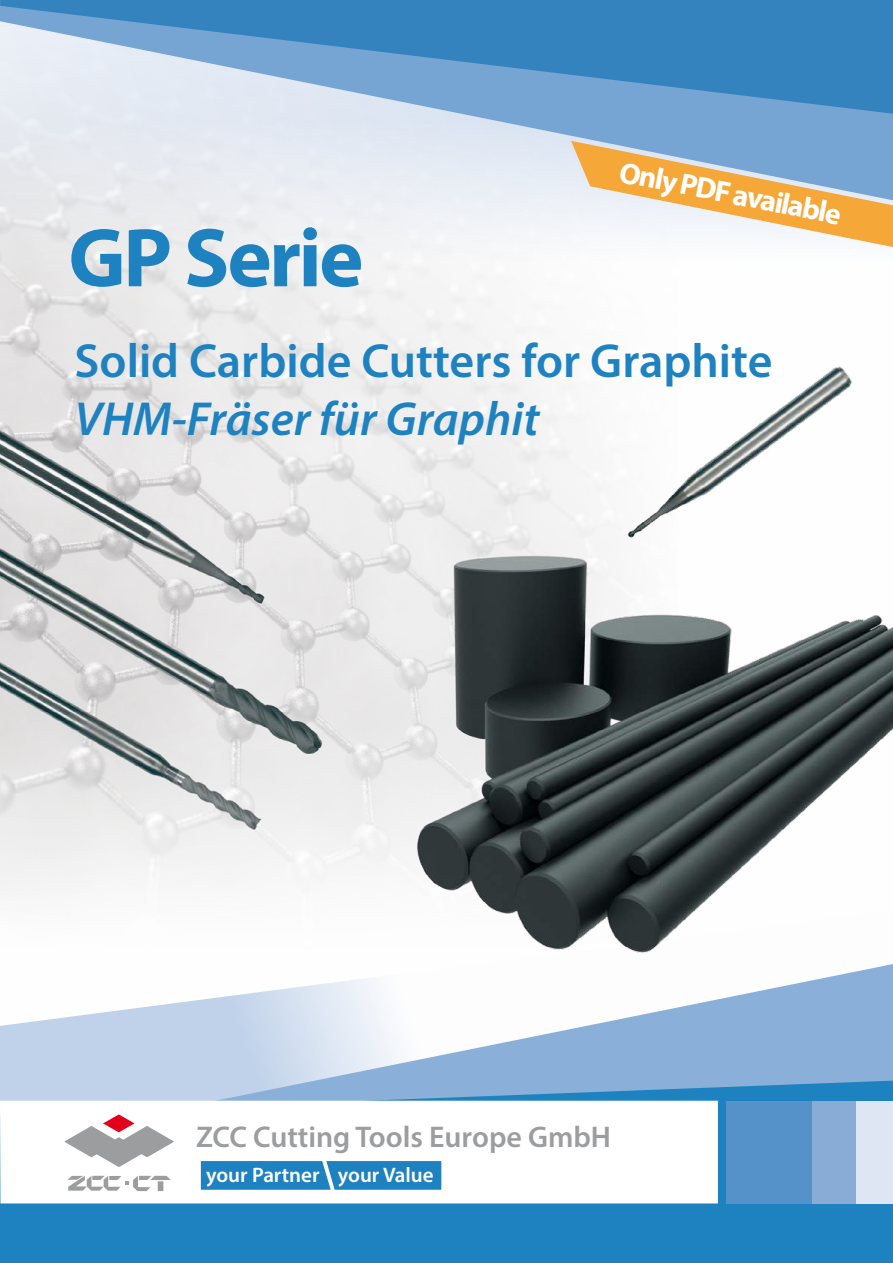
<style>
.page{position:relative;width:893px;height:1263px;background:#fff}
.page>*{position:absolute;margin:0;border:0;box-sizing:border-box;transform-origin:0 0}
.t1{font:700 84px "Myriad Pro";letter-spacing:-.03em;color:#1f82c0}
.t2{font:600 48px "Myriad Pro";color:#1f82c0}
.t3{font:italic 600 48px "Myriad Pro";color:#1f82c0}
.t4{font:600 30px "Myriad Pro";color:#9c9d9f}
.t5{font:700 30px "Myriad Pro";color:#fff}
.t6{font:600 21px "Myriad Pro";color:#fff}
</style>
<div class="page">
<img style="left:0;top:200px;width:893px;height:708px">
<svg style="left:491px;top:908px;width:207px;height:45px"></svg>
<svg style="left:0;top:964px;width:893px;height:116px"></svg>
<svg style="left:0;top:1080px;width:893px;height:183px;background:#388ec6"></svg>
<svg style="left:0;top:114px;width:893px;height:86px;background:#d2deec"></svg>
<svg style="left:0;top:0;width:893px;height:114px;background:#6ba1ce"></svg>
<svg style="left:0;top:1101px;width:718px;height:102px"></svg>
<svg style="left:64px;top:1114px;width:110px;height:53px"></svg>
<svg style="left:67px;top:1176px;width:104px;height:15px"></svg>
<div style="left:158px;top:1181px;width:5px;height:10px;background:#9c9d9f"></div>
<svg style="left:201px;top:1161px;width:240px;height:29px;background:#2585c1"></svg>
<div style="left:718px;top:1101px;width:175px;height:102px;background:#1f82c0"></div>
<div style="left:727px;top:1101px;width:85px;height:102px;background:#5492c9"></div>
<div style="left:812px;top:1101px;width:44px;height:102px;background:#88acd6"></div>
<div style="left:856px;top:1101px;width:37px;height:102px;background:#dee5f3"></div>
<svg style="left:571px;top:141px;width:322px;height:106px"></svg>
<h1 class="t1" style="left:68px;top:203px;width:296px">GP Serie</h1>
<p class="t5" style="left:623px;top:152px;width:227px;rotate:11deg">Only PDF available</p>
<p class="t2" style="left:74px;top:331px;width:700px">Solid Carbide Cutters for Graphite</p>
<p class="t3" style="left:74px;top:388px;width:466px">VHM-Fräser für Graphit</p>
<p class="t4" style="left:196px;top:1118px;width:416px">ZCC Cutting Tools Europe GmbH</p>
<p class="t6" style="left:206px;top:1161px;width:229px">your Partner your Value</p>
</div>
